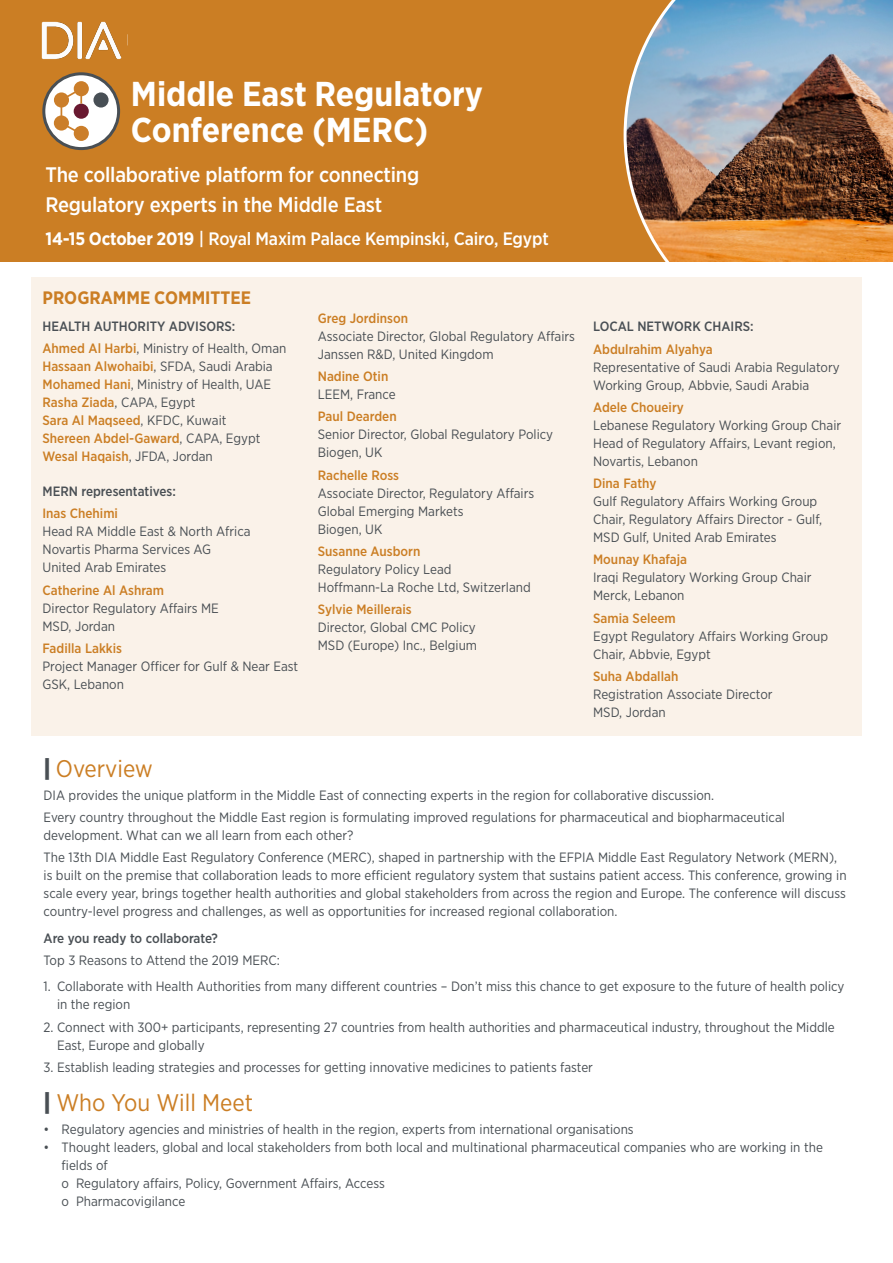
<style>
.page{position:relative;width:893px;height:1263px;background:#fff}
.page>*{position:absolute;margin:0;border:0;box-sizing:border-box;transform-origin:0 0}
.t1{font:700 34.5px "Gotham Narrow";color:#fff}
.t2{font:24px "Gotham Narrow";color:#cb7e24}
.t3{font:500 21px/30px "Gotham Narrow";letter-spacing:-.01em;color:#fff}
.t4{font:500 18px "Gotham Narrow";letter-spacing:-.01em;color:#fff}
.t5{font:700 18px "Gotham Narrow";color:#cb7e24}
.t6{font:13.5px/18px "Gotham Narrow";color:#494f54}
.t7{font:500 13.5px "Gotham Narrow";color:#cb7e24}
.t8{font:500 13.5px "Gotham Narrow";color:#494f54}
.s1{font-weight:700}
.s2{font-weight:500;color:#cb7e24}
.s3{font-weight:400;color:#494f54}
.s4{font-weight:900;color:#494f54}
</style>
<div class="page">
<div style="left:0;top:0;width:714px;height:262px;background:#cb7e24"></div>
<img style="left:624px;top:0;width:269px;height:262px">
<div style="left:44px;top:74px;width:75px;height:75px;background:#fff;border-radius:50%"></div>
<div style="left:42px;top:72px;width:78px;height:78px;border:3px solid #494f54;border-radius:50%"></div>
<img style="left:41px;top:21px;width:81px;height:39px">
<div style="left:74px;top:126px;width:15px;height:15px;background:#cb7e2a;border-radius:50%"></div>
<svg style="left:54px;top:115px;width:15px;height:16px"></svg>
<svg style="left:54px;top:92px;width:15px;height:16px"></svg>
<div style="left:74px;top:81px;width:15px;height:15px;background:#cb7e2a;border-radius:50%"></div>
<svg style="left:74px;top:104px;width:15px;height:15px"></svg>
<svg style="left:93px;top:92px;width:16px;height:16px"></svg>
<svg style="left:59px;top:86px;width:25px;height:50px"></svg>
<div style="left:31px;top:277px;width:831px;height:459px;background:#faf2e9"></div>
<p class="t1" style="left:131px;top:72px;width:354px">Middle East Regulatory</p>
<p class="t1" style="left:131px;top:108px;width:299px">Conference (MERC)</p>
<p class="t3" style="left:45px;top:159px;width:375px">The collaborative platform for connecting<br>Regulatory experts in the Middle East</p>
<p class="t4" style="left:45px;top:227px;width:505px"><span class="s1">14-15 October 2019</span> | Royal Maxim Palace Kempinski, Cairo, Egypt</p>
<p class="t5" style="left:43px;top:286px;width:210px">PROGRAMME COMMITTEE</p>
<p class="t8" style="left:43px;top:317px;width:194px">HEALTH AUTHORITY ADVISORS:</p>
<p class="t6" style="left:43px;top:339px;width:245px"><span class="s2">Ahmed Al Harbi</span>, Ministry of Health, Oman</p>
<p class="t6" style="left:43px;top:357px;width:232px"><span class="s2">Hassaan Alwohaibi</span>, SFDA, Saudi Arabia</p>
<p class="t6" style="left:43px;top:375px;width:230px"><span class="s2">Mohamed Hani</span>, Ministry of Health, UAE</p>
<p class="t6" style="left:43px;top:393px;width:154px"><span class="s2">Rasha Ziada</span>, CAPA, Egypt</p>
<p class="t7" style="left:43px;top:412px;width:185px">Sara Al Maqseed<span class="s3">, KFDC, Kuwait</span></p>
<p class="t7" style="left:43px;top:430px;width:219px">Shereen Abdel-Gaward<span class="s3">, CAPA, Egypt</span></p>
<p class="t7" style="left:43px;top:448px;width:172px">Wesal Haqaish<span class="s3">, JFDA, Jordan</span></p>
<p class="t8" style="left:43px;top:483px;width:135px">MERN representatives:</p>
<p class="t7" style="left:43px;top:505px;width:77px">Inas Chehimi</p>
<p class="t6" style="left:43px;top:522px;width:210px">Head RA Middle East &amp; North Africa</p>
<p class="t6" style="left:43px;top:540px;width:170px">Novartis Pharma Services AG</p>
<p class="t6" style="left:43px;top:558px;width:125px">United Arab Emirates</p>
<p class="t7" style="left:43px;top:581px;width:123px">Catherine Al Ashram</p>
<p class="t6" style="left:43px;top:598px;width:178px">Director Regulatory Affairs ME</p>
<p class="t6" style="left:43px;top:616px;width:74px">MSD, Jordan</p>
<p class="t7" style="left:43px;top:639px;width:81px">Fadilla Lakkis</p>
<p class="t6" style="left:43px;top:657px;width:257px">Project Manager Officer for Gulf &amp; Near East</p>
<p class="t6" style="left:43px;top:675px;width:83px">GSK, Lebanon</p>
<p class="t7" style="left:318px;top:310px;width:92px">Greg Jordinson</p>
<p class="t6" style="left:318px;top:327px;width:259px">Associate Director, Global Regulatory Affairs</p>
<p class="t6" style="left:318px;top:345px;width:177px">Janssen R&amp;D, United Kingdom</p>
<p class="t7" style="left:318px;top:368px;width:72px">Nadine Otin</p>
<p class="t6" style="left:318px;top:385px;width:79px">LEEM, France</p>
<p class="t7" style="left:318px;top:408px;width:80px">Paul Dearden</p>
<p class="t6" style="left:318px;top:425px;width:237px">Senior Director, Global Regulatory Policy</p>
<p class="t6" style="left:318px;top:443px;width:66px">Biogen, UK</p>
<p class="t7" style="left:318px;top:466px;width:83px">Rachelle Ross</p>
<p class="t6" style="left:318px;top:484px;width:218px">Associate Director, Regulatory Affairs</p>
<p class="t6" style="left:318px;top:502px;width:147px">Global Emerging Markets</p>
<p class="t6" style="left:318px;top:520px;width:66px">Biogen, UK</p>
<p class="t7" style="left:318px;top:543px;width:104px">Susanne Ausborn</p>
<p class="t6" style="left:318px;top:560px;width:135px">Regulatory Policy Lead</p>
<p class="t6" style="left:318px;top:578px;width:214px">Hoffmann-La Roche Ltd, Switzerland</p>
<p class="t7" style="left:318px;top:601px;width:95px">Sylvie Meillerais</p>
<p class="t6" style="left:318px;top:618px;width:159px">Director, Global CMC Policy</p>
<p class="t6" style="left:318px;top:636px;width:161px">MSD (Europe) Inc., Belgium</p>
<p class="t8" style="left:593px;top:318px;width:162px">LOCAL NETWORK CHAIRS:</p>
<p class="t7" style="left:593px;top:340px;width:121px">Abdulrahim Alyahya</p>
<p class="t6" style="left:593px;top:358px;width:248px">Representative of Saudi Arabia Regulatory<br>Working Group, Abbvie, Saudi Arabia</p>
<p class="t7" style="left:593px;top:399px;width:92px">Adele Choueiry</p>
<p class="t6" style="left:593px;top:416px;width:250px">Lebanese Regulatory Working Group Chair</p>
<p class="t6" style="left:593px;top:434px;width:244px">Head of Regulatory Affairs, Levant region,<br>Novartis, Lebanon</p>
<p class="t7" style="left:593px;top:475px;width:65px">Dina Fathy</p>
<p class="t6" style="left:593px;top:492px;width:230px">Gulf Regulatory Affairs Working Group<br>Chair, Regulatory Affairs Director - Gulf,</p>
<p class="t6" style="left:593px;top:528px;width:185px">MSD Gulf, United Arab Emirates</p>
<p class="t7" style="left:593px;top:551px;width:95px">Mounay Khafaja</p>
<p class="t6" style="left:593px;top:568px;width:220px">Iraqi Regulatory Working Group Chair</p>
<p class="t6" style="left:593px;top:586px;width:93px">Merck, Lebanon</p>
<p class="t7" style="left:593px;top:609px;width:84px">Samia Seleem</p>
<p class="t6" style="left:593px;top:627px;width:237px">Egypt Regulatory Affairs Working Group<br>Chair, Abbvie, Egypt</p>
<p class="t7" style="left:593px;top:668px;width:87px">Suha Abdallah</p>
<p class="t6" style="left:593px;top:685px;width:181px">Registration Associate Director</p>
<p class="t6" style="left:593px;top:703px;width:74px">MSD, Jordan</p>
<p class="t2" style="left:44px;top:754px;width:111px"><span class="s4">|</span> Overview</p>
<p class="t6" style="left:44px;top:786px;width:672px">DIA provides the unique platform in the Middle East of connecting experts in the region for collaborative discussion.</p>
<p class="t6" style="left:44px;top:808px;width:743px">Every country throughout the Middle East region is formulating improved regulations for pharmaceutical and biopharmaceutical development. What can we all learn from each other?</p>
<p class="t6" style="left:44px;top:848px;width:804px">The 13th DIA Middle East Regulatory Conference (MERC), shaped in partnership with the EFPIA Middle East Regulatory Network (MERN), is built on the premise that collaboration leads to more efficient regulatory system that sustains patient access. This conference, growing in scale every year, brings together health authorities and global stakeholders from across the region and Europe. The conference will discuss country-level progress and challenges, as well as opportunities for increased regional collaboration.</p>
<p class="t8" style="left:44px;top:929px;width:176px">Are you ready to collaborate?</p>
<p class="t6" style="left:44px;top:951px;width:238px">Top 3 Reasons to Attend the 2019 MERC:</p>
<p class="t6" style="left:57px;top:977px;width:789px;text-indent:-14px">1. Collaborate with Health Authorities from many different countries – Don’t miss this chance to get exposure to the future of health policy in the region</p>
<p class="t6" style="left:57px;top:1018px;width:779px;text-indent:-14px">2. Connect with 300+ participants, representing 27 countries from health authorities and pharmaceutical industry, throughout the Middle<br>East, Europe and globally</p>
<p class="t6" style="left:44px;top:1058px;width:551px">3. Establish leading strategies and processes for getting innovative medicines to patients faster</p>
<p class="t2" style="left:44px;top:1088px;width:211px"><span class="s4">|</span> Who You Will Meet</p>
<p class="t6" style="left:44px;top:1119px;width:592px">• Regulatory agencies and ministries of health in the region, experts from international organisations</p>
<p class="t6" style="left:62px;top:1137px;width:763px;text-indent:-18px">• Thought leaders, global and local stakeholders from both local and multinational pharmaceutical companies who are working in the fields of</p>
<p class="t6" style="left:62px;top:1173px;width:325px">o Regulatory affairs, Policy, Government Affairs, Access</p>
<p class="t6" style="left:62px;top:1191px;width:125px">o Pharmacovigilance</p>
</div>
